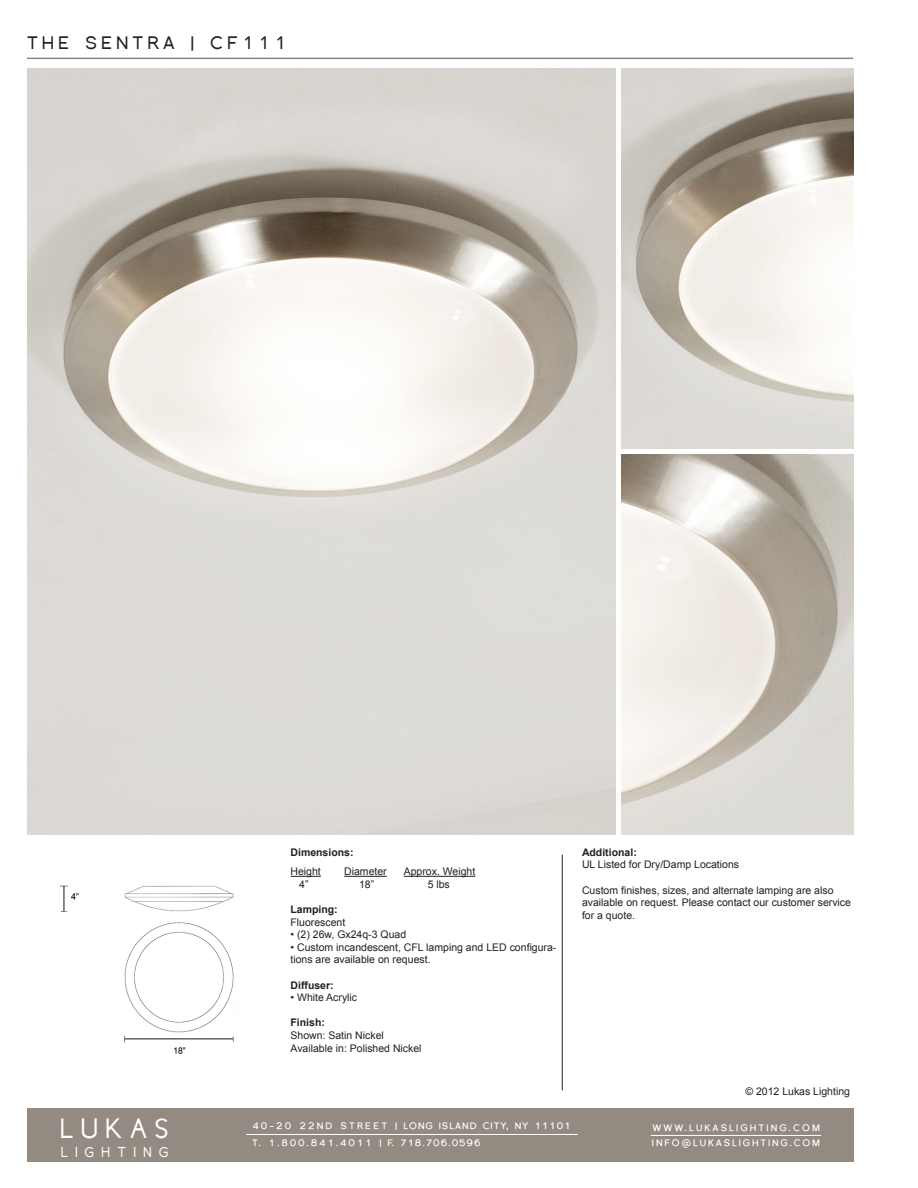
<style>
.page{position:relative;width:918px;height:1188px;background:#fff}
.page>*{position:absolute;margin:0;border:0;box-sizing:border-box;transform-origin:0 0}
.t1{font:28.5px "Cicle Gordita";letter-spacing:.27em;color:#fff}
.t2{font:18px "Florencesans";letter-spacing:.22em;color:#231f20}
.t3{font:14.7px "Cicle Gordita";letter-spacing:.48em;color:#fff;scale:1.05 1}
.t4{font:10.5px/12.6px "Arial";color:#231f20}
.t5{font:700 10.5px "Arial";color:#231f20}
.t6{font:700 9.3px/16.5px "Florencesans";letter-spacing:.1em;color:#fff}
.t7{font:700 9.3px/15px "Florencesans";letter-spacing:.195em;color:#fff}
</style>
<div class="page">
<img style="left:621px;top:68px;width:232px;height:381px">
<img style="left:621px;top:454px;width:232px;height:381px">
<img style="left:60px;top:885px;width:174px;height:169px">
<hr style="left:562px;top:855px;width:1px;height:235px;background:#231f20">
<hr style="left:27px;top:58px;width:826px;height:1px;background:#8e887a">
<hr style="left:291px;top:876px;width:30px;height:1px;background:#231f20">
<hr style="left:344px;top:876px;width:43px;height:1px;background:#231f20">
<hr style="left:404px;top:876px;width:71px;height:1px;background:#231f20">
<img style="left:27px;top:68px;width:589px;height:767px">
<div style="left:27px;top:1108px;width:826px;height:54px;background:#938b82"></div>
<hr style="left:651px;top:1135px;width:170px;height:1px;background:#fff">
<hr style="left:246px;top:1134px;width:332px;height:1px;background:#fff">
<h2 class="t2" style="left:27px;top:34px;width:261px">THE SENTRA | CF111</h2>
<h1 class="t1" style="left:61px;top:1114px;width:110px">LUKAS</h1>
<h3 class="t3" style="left:61px;top:1144px;width:104px">LIGHTING</h3>
<p class="t5" style="left:291px;top:845px;width:65px">Dimensions:</p>
<p class="t4" style="left:291px;top:865px;width:32px">Height</p>
<p class="t4" style="left:344px;top:865px;width:44px">Diameter</p>
<p class="t4" style="left:404px;top:865px;width:73px">Approx. Weight</p>
<p class="t4" style="left:299px;top:878px;width:11px">4”</p>
<p class="t4" style="left:359px;top:878px;width:17px">18”</p>
<p class="t4" style="left:428px;top:878px;width:24px">5 lbs</p>
<p class="t5" style="left:291px;top:902px;width:49px">Lamping:</p>
<p class="t4" style="left:291px;top:916px;width:56px">Fluorescent</p>
<p class="t4" style="left:291px;top:928px;width:117px">• (2) 26w, Gx24q-3 Quad</p>
<p class="t4" style="left:291px;top:941px;width:267px">• Custom incandescent, CFL lamping and LED configura&shy;tions are available on request.</p>
<p class="t5" style="left:291px;top:978px;width:45px">Diffuser:</p>
<p class="t4" style="left:291px;top:991px;width:68px">• White Acrylic</p>
<p class="t5" style="left:291px;top:1016px;width:36px">Finish:</p>
<p class="t4" style="left:291px;top:1029px;width:133px">Shown: Satin Nickel<br>Available in: Polished Nickel</p>
<p class="t5" style="left:582px;top:845px;width:56px">Additional:</p>
<p class="t4" style="left:582px;top:859px;width:159px">UL Listed for Dry/Damp Locations</p>
<p class="t4" style="left:582px;top:884px;width:271px">Custom finishes, sizes, and alternate lamping are also available on request. Please contact our customer service for a quote.</p>
<p class="t6" style="left:252px;top:1118px;width:320px">40-20 22ND STREET | LONG ISLAND CITY, NY 11101<br>T. 1.800.841.4011 | F. 718.706.0596</p>
<p class="t4" style="left:745px;top:1085px;width:106px">© 2012 Lukas Lighting</p>
<p class="t7" style="left:652px;top:1120px;width:170px">WWW.LUKASLIGHTING.COM<br>INFO@LUKASLIGHTING.COM</p>
</div>
